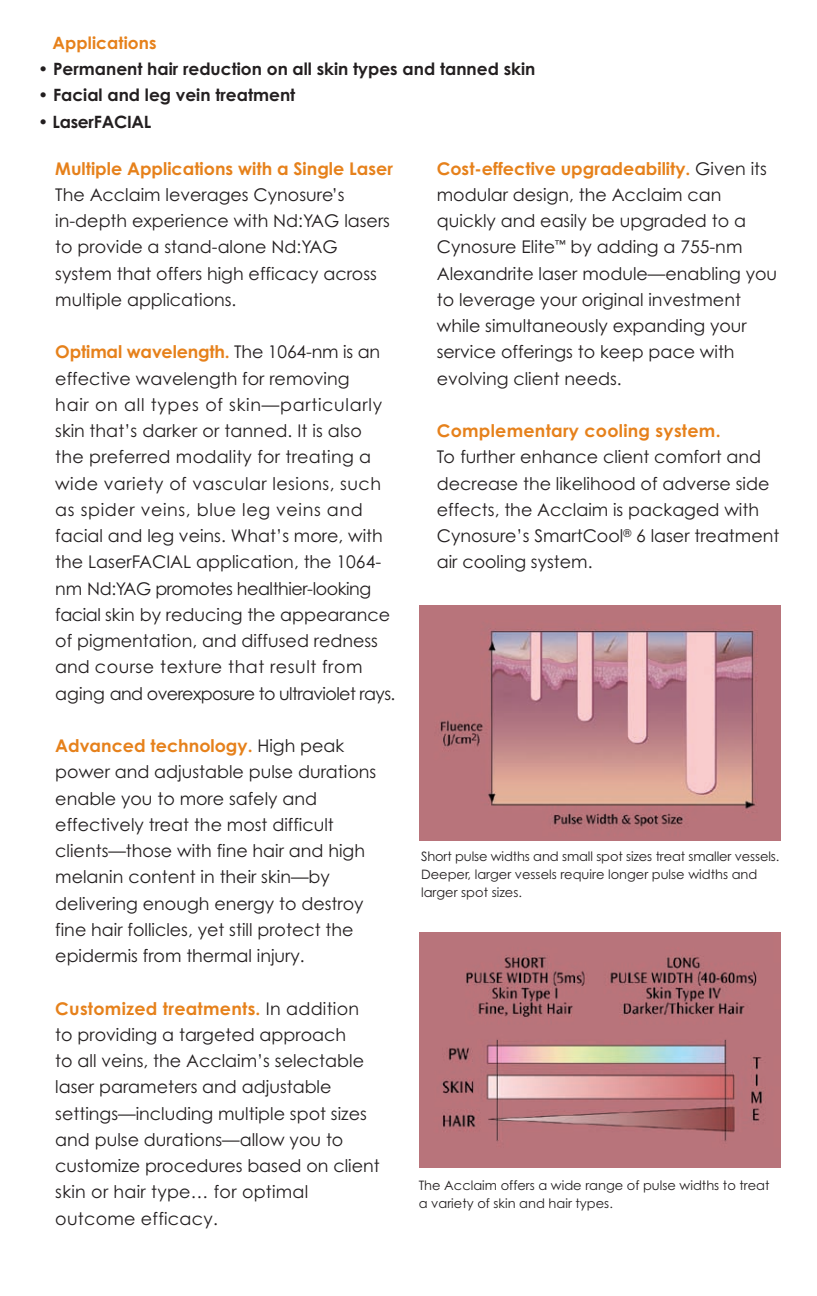
<style>
.page{position:relative;width:817px;height:1296px;background:#fff}
.page>*{position:absolute;margin:0;border:0;box-sizing:border-box;transform-origin:0 0}
.t1{font:17.6px/26.2px "Century Gothic";color:#231f20}
.t2{font:700 17.6px "Century Gothic";color:#e6811b}
.t3{font:700 17px "Century Gothic";color:#231f20}
.t4{font:700 17px "Century Gothic";letter-spacing:.005em;color:#e6811b}
.t5{font:13px/18px "Century Gothic";color:#231f20}
.s1{font-weight:700;color:#e6811b}
</style>
<div class="page">
<img style="left:419px;top:606px;width:361px;height:235px">
<img style="left:419px;top:933px;width:361px;height:234px">
<p class="t4" style="left:53px;top:33px;width:105px">Applications</p>
<p class="t3" style="left:38px;top:59px;width:498px">• Permanent hair reduction on all skin types and tanned skin</p>
<p class="t3" style="left:38px;top:85px;width:259px">• Facial and leg vein treatment</p>
<p class="t3" style="left:38px;top:112px;width:115px">• LaserFACIAL</p>
<p class="t2" style="left:55px;top:158px;width:339px">Multiple Applications with a Single Laser</p>
<p class="t1" style="left:55px;top:182px;width:336px">The Acclaim leverages Cynosure’s in-depth experience with Nd:YAG lasers to provide a stand-alone Nd:YAG system that offers high efficacy across multiple applications.</p>
<p class="t1" style="left:55px;top:339px;width:341px"><span class="s1">Optimal wavelength.</span> The 1064-nm is an effective wavelength for removing<br>hair on all types of skin—particularly skin that’s darker or tanned. It is also<br>the preferred modality for treating a wide variety of vascular lesions, such as spider veins, blue leg veins and facial and leg veins. What’s more, with the LaserFACIAL application, the 1064- nm Nd:YAG promotes healthier-looking facial skin by reducing the appearance of pigmentation, and diffused redness and course texture that result from aging and overexposure to ultraviolet rays.</p>
<p class="t1" style="left:55px;top:733px;width:322px"><span class="s1">Advanced technology.</span> High peak power and adjustable pulse durations enable you to more safely and effectively treat the most difficult clients—those with fine hair and high melanin content in their skin—by delivering enough energy to destroy fine hair follicles, yet still protect the epidermis from thermal injury.</p>
<p class="t1" style="left:55px;top:995px;width:326px"><span class="s1">Customized treatments.</span> In addition to providing a targeted approach<br>to all veins, the Acclaim’s selectable laser parameters and adjustable settings—including multiple spot sizes and pulse durations—allow you to customize procedures based on client skin or hair type… for optimal outcome efficacy.</p>
<p class="t1" style="left:436px;top:155px;width:342px"><span class="s1">Cost-effective upgradeability.</span> Given its modular design, the Acclaim can quickly and easily be upgraded to a Cynosure Elite<sup>™</sup> by adding a 755-nm Alexandrite laser module—enabling you to leverage your original investment while simultaneously expanding your service offerings to keep pace with evolving client needs.</p>
<p class="t2" style="left:436px;top:421px;width:285px">Complementary cooling system.</p>
<p class="t1" style="left:436px;top:444px;width:344px">To further enhance client comfort and decrease the likelihood of adverse side effects, the Acclaim is packaged with Cynosure’s SmartCool<sup>®</sup> 6 laser treatment air cooling system.</p>
<p class="t5" style="left:421px;top:848px;width:359px">Short pulse widths and small spot sizes treat smaller vessels.<br>Deeper, larger vessels require longer pulse widths and larger spot sizes.</p>
<p class="t5" style="left:418px;top:1177px;width:352px">The Acclaim offers a wide range of pulse widths to treat a variety of skin and hair types.</p>
</div>
